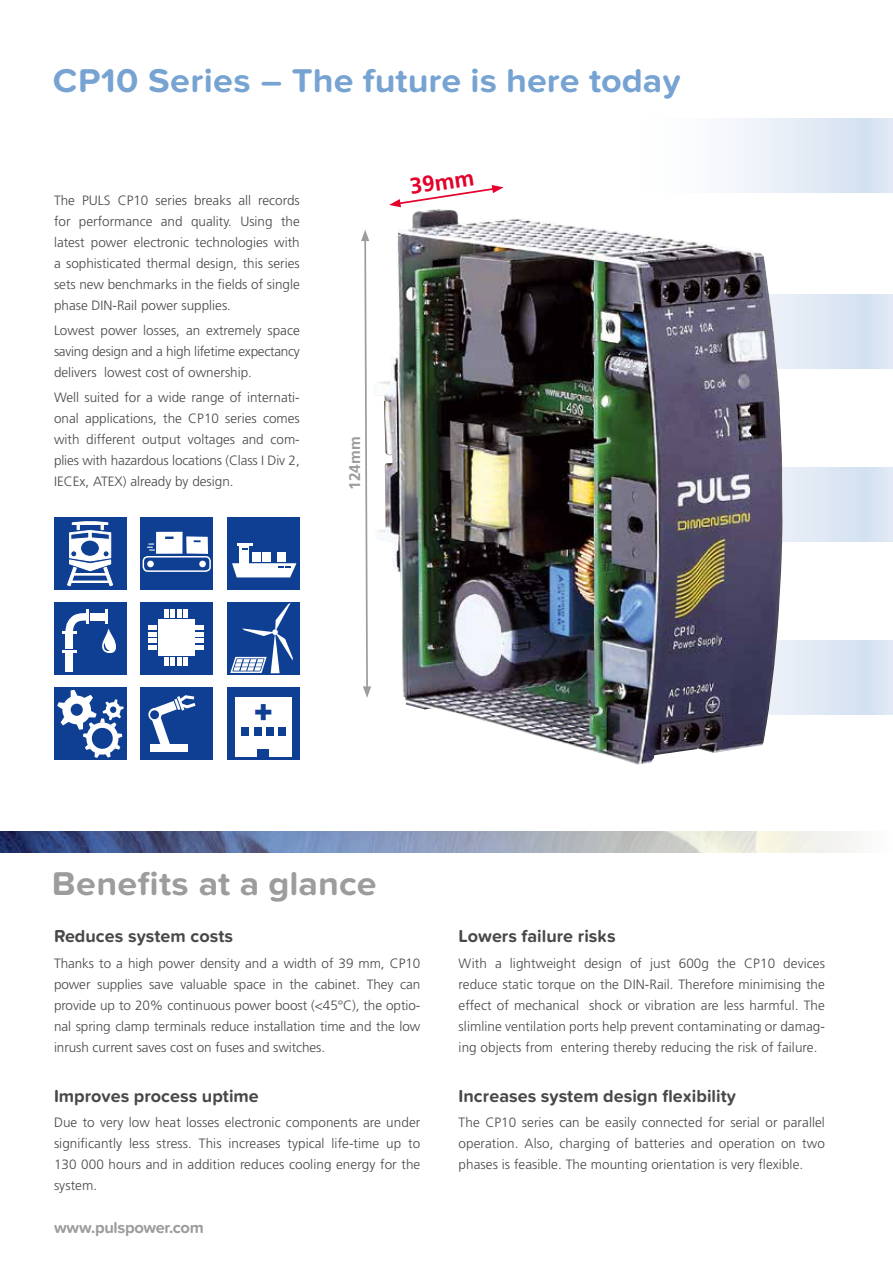
<style>
.page{position:relative;width:893px;height:1263px;background:#fff}
.page>*{position:absolute;margin:0;border:0;box-sizing:border-box;transform-origin:0 0}
.t1{font:700 34.2px "Proxima Nova Soft";color:#77a3d3;scale:1.05 1}
.t2{font:700 34.2px "Proxima Nova Soft";color:#9c9c9d;scale:1.05 1}
.t3{font:900 30.3px "Arial";color:#0f3f93}
.t4{font:700 22.35px "Frutiger LT Std";color:#e4002b}
.t5{font:700 18px "Proxima Nova Soft";color:#484847}
.t6{font:700 16.5px "Proxima Nova Soft";letter-spacing:-.02em;color:#9c9c9d}
.t7{font:700 15.45px "Frutiger LT Std";color:#9c9c9d}
.t8{font:300 13.5px/21px "Frutiger LT Std";color:#484847;text-align:justify}
</style>
<div class="page">
<div style="left:629px;top:119px;width:264px;height:74px;background:linear-gradient(to right,#fff,#d5e1f1)"></div>
<div style="left:629px;top:294px;width:264px;height:74px;background:#dee7f4"></div>
<div style="left:629px;top:468px;width:264px;height:73px;background:#dee7f4"></div>
<div style="left:629px;top:640px;width:264px;height:74px;background:#dee7f4"></div>
<img style="left:376px;top:209px;width:407px;height:556px">
<svg style="left:389px;top:185px;width:115px;height:22px"></svg>
<svg style="left:361px;top:230px;width:10px;height:468px"></svg>
<div style="left:227px;top:602px;width:73px;height:72px;background:#0f3f93"></div>
<div style="left:140px;top:602px;width:73px;height:72px;background:#0f3f93"></div>
<div style="left:158px;top:619px;width:36px;height:36px;background:#fff"></div>
<svg style="left:164px;top:609px;width:24px;height:8px"></svg>
<svg style="left:164px;top:657px;width:24px;height:8px"></svg>
<svg style="left:196px;top:626px;width:8px;height:23px"></svg>
<svg style="left:149px;top:626px;width:8px;height:23px"></svg>
<div style="left:54px;top:687px;width:73px;height:73px;background:#0f3f93"></div>
<div style="left:227px;top:687px;width:73px;height:73px;background:#0f3f93"></div>
<div style="left:235px;top:698px;width:57px;height:59px;background:#fff"></div>
<div style="left:241px;top:727px;width:8px;height:8px;background:#0f3f93"></div>
<div style="left:254px;top:727px;width:8px;height:8px;background:#0f3f93"></div>
<div style="left:258px;top:749px;width:11px;height:8px;background:#0f3f93"></div>
<div style="left:266px;top:727px;width:8px;height:8px;background:#0f3f93"></div>
<div style="left:278px;top:727px;width:8px;height:8px;background:#0f3f93"></div>
<div style="left:54px;top:602px;width:73px;height:72px;background:#0f3f93"></div>
<div style="left:65px;top:652px;width:8px;height:19px;background:#fff"></div>
<svg style="left:62px;top:609px;width:54px;height:44px"></svg>
<div style="left:140px;top:687px;width:73px;height:73px;background:#0f3f93"></div>
<svg style="left:148px;top:695px;width:48px;height:57px"></svg>
<div style="left:54px;top:517px;width:73px;height:72px;background:#0f3f93"></div>
<svg style="left:67px;top:522px;width:46px;height:64px"></svg>
<div style="left:73px;top:573px;width:34px;height:2px;border:1px solid #fff"></div>
<div style="left:70px;top:581px;width:40px;height:2px;border:1px solid #fff"></div>
<div style="left:227px;top:517px;width:73px;height:72px;background:#0f3f93"></div>
<svg style="left:232px;top:543px;width:64px;height:34px"></svg>
<svg style="left:230px;top:603px;width:63px;height:71px"></svg>
<img style="left:0;top:831px;width:853px;height:22px">
<svg style="left:57px;top:690px;width:67px;height:68px"></svg>
<div style="left:140px;top:517px;width:73px;height:72px;background:#0f3f93"></div>
<div style="left:156px;top:532px;width:27px;height:22px;border:3px solid #fff"></div>
<svg style="left:142px;top:536px;width:69px;height:36px"></svg>
<div style="left:199px;top:560px;width:7px;height:7px;border:2px solid #fff;border-radius:50%"></div>
<h1 class="t1" style="left:53px;top:61px;width:600px">CP10 Series – The future is here today</h1>
<p class="t8" style="left:54px;top:190px;width:247px">The PULS CP10 series breaks all records for performance and quality. Using the latest power electronic technologies with a sophisticated thermal design, this series sets new benchmarks in the fields of single phase DIN-Rail power supplies.</p>
<p class="t8" style="left:54px;top:320px;width:247px">Lowest power losses, an extremely space saving design and a high lifetime expectancy delivers lowest cost of ownership.</p>
<p class="t8" style="left:54px;top:387px;width:247px">Well suited for a wide range of internati&shy;onal applications, the CP10 series comes with different output voltages and com&shy;plies with hazardous locations (Class I Div 2, IECEx, ATEX) already by design.</p>
<p class="t7" style="left:346px;top:490px;width:55px;rotate:-90deg">124mm</p>
<h3 class="t4" style="left:408px;top:173px;width:66px;rotate:-8deg">39mm</h3>
<h2 class="t3" style="left:254px;top:690px;width:21px">+</h2>
<h1 class="t2" style="left:52px;top:864px;width:311px">Benefits at a glance</h1>
<h3 class="t5" style="left:54px;top:926px;width:181px">Reduces system costs</h3>
<p class="t8" style="left:54px;top:952px;width:368px">Thanks to a high power density and a width of 39 mm, CP10 power supplies save valuable space in the cabinet. They can provide up to 20% continuous power boost (&lt;45°C), the optio&shy;nal spring clamp terminals reduce installation time and the low inrush current saves cost on fuses and switches.</p>
<h3 class="t5" style="left:54px;top:1086px;width:206px">Improves process uptime</h3>
<p class="t8" style="left:54px;top:1112px;width:368px">Due to very low heat losses electronic components are under significantly less stress. This increases typical life-time up to 130 000 hours and in addition reduces cooling energy for the system.</p>
<p class="t6" style="left:54px;top:1218px;width:151px">www.pulspower.com</p>
<h3 class="t5" style="left:459px;top:926px;width:159px">Lowers failure risks</h3>
<p class="t8" style="left:459px;top:952px;width:368px">With a lightweight design of just 600g the CP10 devices reduce static torque on the DIN-Rail. Therefore minimising the effect of mechanical shock or vibration are less harmful. The slimline ventilation ports help prevent contaminating or damag&shy;ing objects from entering thereby reducing the risk of failure.</p>
<h3 class="t5" style="left:459px;top:1086px;width:279px">Increases system design flexibility</h3>
<p class="t8" style="left:459px;top:1112px;width:368px">The CP10 series can be easily connected for serial or parallel operation. Also, charging of batteries and operation on two phases is feasible. The mounting orientation is very flexible.</p>
</div>
